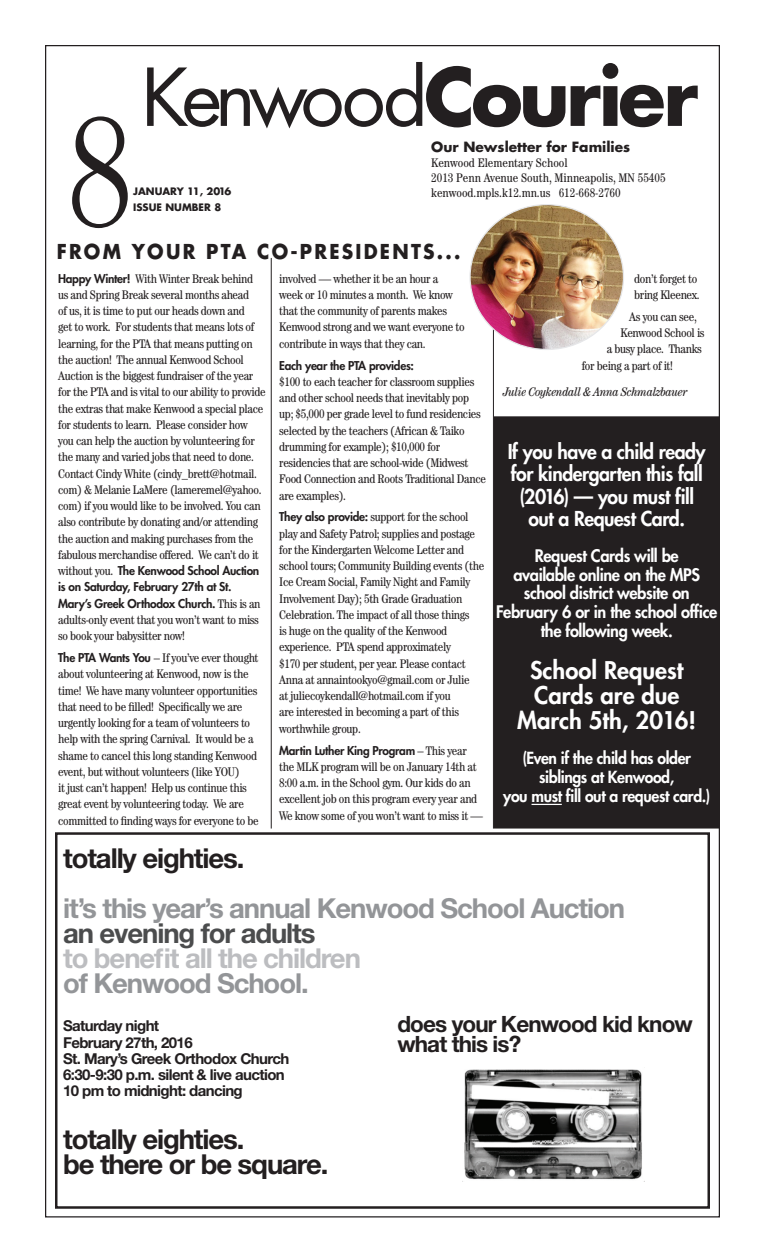
<style>
.page{position:relative;width:765px;height:1260px;background:#fff}
.page>*{position:absolute;margin:0;border:0;box-sizing:border-box;transform-origin:0 0}
.t1{font:300 condensed 155px "Century";color:#231f20}
.t2{font:77.5px "Futura";letter-spacing:-.09em;color:#231f20}
.Futura_Heads{font:700 27.5px/25px "Helvetica Neue";letter-spacing:-.04em;color:#bcbdc0}
.Futura_Heads-2{font:700 27.5px "Helvetica Neue";letter-spacing:-.04em;color:#231f20}
.Futura_Heads-3{font:700 27.5px "Helvetica Neue";letter-spacing:-.04em;color:#939598}
.Futura_Heads-4{font:800 23.75px/25px "Futura";color:#fff;text-align:center}
.Futura_Heads-5{font:700 22.5px/20px "Helvetica Neue";letter-spacing:-.04em;color:#231f20}
.Futura_Heads-6{font:800 20px/22.5px "Futura";letter-spacing:-.025em;color:#fff;text-align:center}
.Century_Body_Indent{font:700 20px "Futura";letter-spacing:.12em;color:#231f20;scale:.93 1}
.Futura_Heads-7{font:800 16.88px/18.8px "Futura";letter-spacing:-.025em;color:#fff;text-align:center}
.Futura_Heads-8{font:800 16.25px/18.8px "Futura";letter-spacing:-.025em;color:#fff;text-align:center}
.Futura_Heads-9{font:700 15px "Helvetica Neue";letter-spacing:-.04em;color:#231f20}
.t3{font:700 13.75px "Futura";color:#231f20}
.t4{font:condensed 12.5px/16.2px "Century";letter-spacing:-.025em;color:#231f20}
.t5{font:condensed 12.5px "Century";color:#231f20}
.t6{font:italic condensed 12.5px "Century";letter-spacing:-.025em;color:#231f20}
.t7{font:800 11.88px/16.2px "Futura";letter-spacing:-.025em;color:#231f20}
.t8{font:700 10px "Futura";color:#231f20}
.s1{font-weight:700}
.s2{font-family:"Futura";font-weight:800;font-stretch:normal;font-size:11.88px}
.s3{font-family:"Century";font-weight:400;font-stretch:condensed;font-size:12.5px}
.s4{color:#4b4c4d}
.s5{color:#939598}
</style>
<div class="page">
<hr style="left:493px;top:272px;width:1px;height:557px;background:#231f20">
<hr style="left:271px;top:258px;width:1px;height:571px;background:#231f20">
<div style="left:495px;top:417px;width:224px;height:411px;background:#231f20"></div>
<hr style="left:532px;top:804px;width:30px;height:1px;background:#fff">
<div style="left:494px;top:416px;width:226px;height:413px;border:1px solid #231f20"></div>
<div style="left:55px;top:832px;width:655px;height:377px;border:2px solid #231f20"></div>
<img style="left:464px;top:1069px;width:178px;height:111px">
<img style="left:471px;top:206px;width:152px;height:143px">
<p class="t2" style="left:141px;top:44px;width:559px">Kenwood<span class="s1">Courier</span></p>
<p class="t3" style="left:431px;top:138px;width:200px">Our Newsletter for Families</p>
<p class="t5" style="left:431px;top:156px;width:138px">Kenwood Elementary School</p>
<p class="t5" style="left:431px;top:171px;width:236px">2013 Penn Avenue South, Minneapolis, MN 55405</p>
<p class="t1" style="left:66px;top:83px;width:70px">8</p>
<p class="t8" style="left:133px;top:184px;width:100px">JANUARY 11, 2016</p>
<p class="t5" style="left:431px;top:186px;width:191px">kenwood.mpls.k12.mn.us 612-668-2760</p>
<p class="t8" style="left:133px;top:201px;width:90px">ISSUE NUMBER 8</p>
<p class="Century_Body_Indent" style="left:57px;top:237px;width:436px">FROM YOUR PTA CO-PRESIDENTS...</p>
<p class="t4" style="left:279px;top:270px;width:187px">involved — whether it be an hour a week or 10 minutes a month. We know that the community of parents makes Kenwood strong and we want everyone to contribute in ways that they can.</p>
<p class="t7" style="left:279px;top:357px;width:136px">Each year the PTA provides:</p>
<p class="t4" style="left:279px;top:373px;width:208px">$100 to each teacher for classroom supplies and other school needs that inevitably pop up; $5,000 per grade level to fund residencies selected by the teachers (African &amp; Taiko drumming for example); $10,000 for residencies that are school-wide (Midwest Food Connection and Roots Traditional Dance are examples).</p>
<p class="t4" style="left:279px;top:509px;width:206px"><span class="s2">They also provide:</span> support for the school play and Safety Patrol; supplies and postage for the Kindergarten Welcome Letter and school tours; Community Building events (the Ice Cream Social, Family Night and Family Involvement Day); 5th Grade Graduation Celebration. The impact of all those things<br>is huge on the quality of the Kenwood experience. PTA spend approximately<br>$170 per student, per year. Please contact Anna at annaintookyo@gmail.com or Julie<br>at juliecoykendall@hotmail.com if you<br>are interested in becoming a part of this worthwhile group.</p>
<p class="t7" style="left:279px;top:742px;width:189px">Martin Luther King Program <span class="s3">– This year</span></p>
<p class="t4" style="left:279px;top:758px;width:205px">the MLK program will be on January 14th at 8:00 a.m. in the School gym. Our kids do an excellent job on this program every year and We know some of you won’t want to miss it —</p>
<p class="t4" style="left:58px;top:270px;width:209px"><span class="s2">Happy Winter!</span> With Winter Break behind us and Spring Break several months ahead<br>of us, it is time to put our heads down and<br>get to work. For students that means lots of learning, for the PTA that means putting on the auction! The annual Kenwood School Auction is the biggest fundraiser of the year for the PTA and is vital to our ability to provide the extras that make Kenwood a special place for students to learn. Please consider how you can help the auction by volunteering for the many and varied jobs that need to done.<br>Contact Cindy White (cindy_brett@hotmail. com) &amp; Melanie LaMere (lameremel@yahoo. com) if you would like to be involved. You can also contribute by donating and/or attending the auction and making purchases from the fabulous merchandise offered. We can’t do it</p>
<p class="t7" style="left:58px;top:562px;width:204px"><span class="s3">without you.</span> The Kenwood School Auction is on Saturday, February 27th at St.<br>Mary’s Greek Orthodox Church. <span class="s3">This is an</span></p>
<p class="t4" style="left:58px;top:611px;width:202px">adults-only event that you won’t want to miss so book your babysitter now!</p>
<p class="t4" style="left:58px;top:650px;width:202px"><span class="s2">The PTA Wants You</span> – If you’ve ever thought about volunteering at Kenwood, now is the time! We have many volunteer opportunities that need to be filled! Specifically we are urgently looking for a team of volunteers to help with the spring Carnival. It would be a shame to cancel this long standing Kenwood event, but without volunteers (like YOU)<br>it just can’t happen! Help us continue this great event by volunteering today. We are committed to finding ways for everyone to be</p>
<p class="Futura_Heads-2" style="left:63px;top:841px;width:183px">totally eighties.</p>
<p class="Futura_Heads-3" style="left:63px;top:891px;width:564px">it’s this year’s annual Kenwood School Auction</p>
<p class="Futura_Heads" style="left:63px;top:920px;width:299px"><span class="s4">an evening for adults<br></span>to benefit all the children <span class="s5">of Kenwood School.</span></p>
<p class="Futura_Heads-9" style="left:63px;top:1017px;width:98px">Saturday night</p>
<p class="Futura_Heads-9" style="left:63px;top:1033px;width:131px">February 27th, 2016</p>
<p class="Futura_Heads-9" style="left:63px;top:1049px;width:228px">St. Mary’s Greek Orthodox Church</p>
<p class="Futura_Heads-9" style="left:63px;top:1065px;width:223px">6:30-9:30 p.m. silent &amp; live auction</p>
<p class="Futura_Heads-9" style="left:63px;top:1082px;width:181px">10 pm to midnight: dancing</p>
<p class="Futura_Heads-2" style="left:63px;top:1123px;width:183px">totally eighties.</p>
<p class="Futura_Heads-2" style="left:63px;top:1148px;width:267px">be there or be square.</p>
<p class="t4" style="left:634px;top:270px;width:67px">don’t forget to bring Kleenex.</p>
<p class="t4" style="left:629px;top:308px;width:69px">As you can see,</p>
<p class="t4" style="left:621px;top:325px;width:86px">Kenwood School is</p>
<p class="t4" style="left:607px;top:341px;width:97px">a busy place. Thanks</p>
<p class="t4" style="left:582px;top:357px;width:93px">for being a part of it!</p>
<p class="t6" style="left:503px;top:385px;width:186px">Julie Coykendall &amp; Anna Schmalzbauer</p>
<p class="Futura_Heads-6" style="left:508px;top:440px;width:199px">If you have a child ready for kindergarten this fall (2016) — you must fill out a Request Card.</p>
<p class="Futura_Heads-7" style="left:496px;top:546px;width:223px">Request Cards will be<br>available online on the MPS school district website on<br>February 6 or in the school office the following week.</p>
<p class="Futura_Heads-4" style="left:517px;top:657px;width:181px">School Request<br>Cards are due<br>March 5th, 2016!</p>
<p class="Futura_Heads-8" style="left:503px;top:749px;width:209px">(Even if the child has older siblings at Kenwood,<br>you must fill out a request card.)</p>
<p class="Futura_Heads-5" style="left:397px;top:1013px;width:297px">does your Kenwood kid know what this is?</p>
</div>
